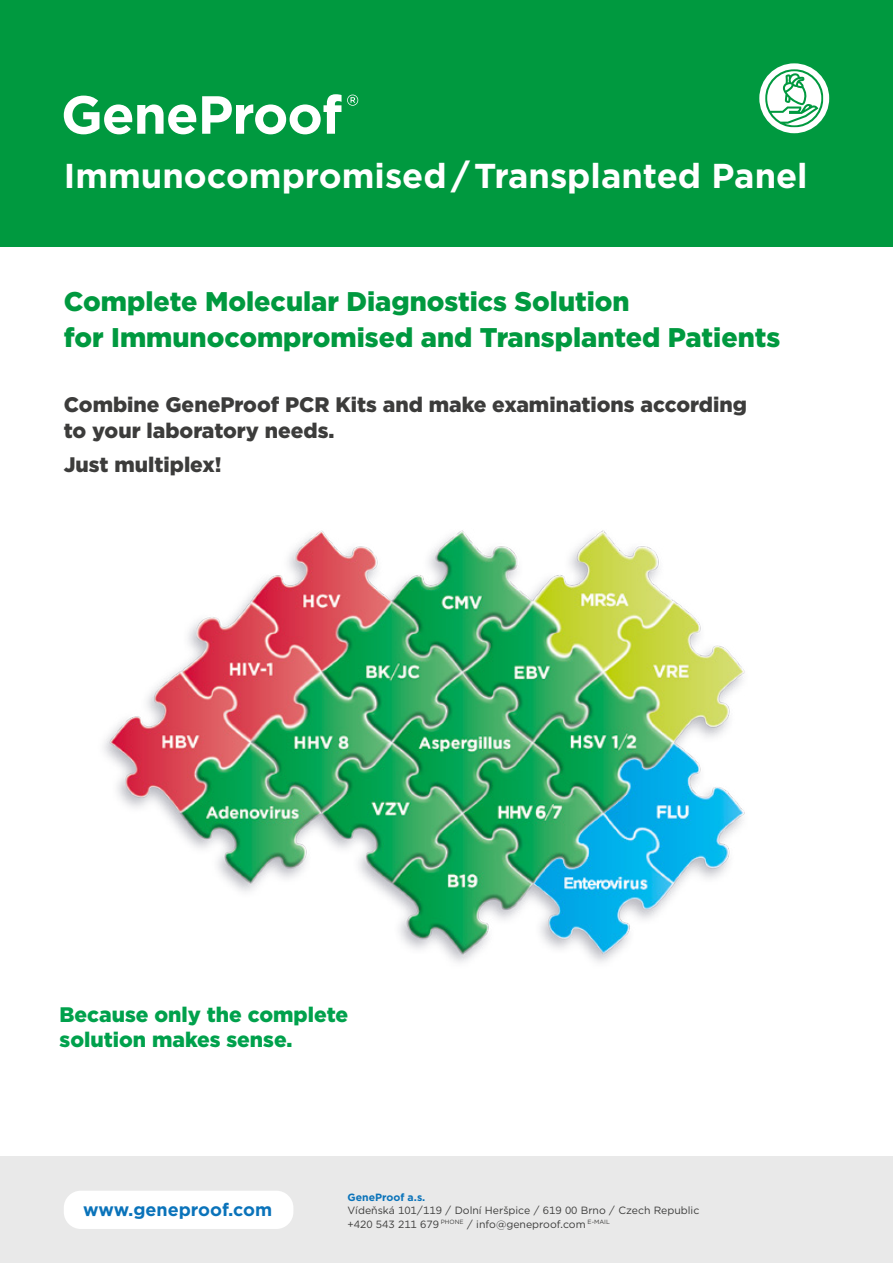
<style>
.page{position:relative;width:893px;height:1263px;background:#fff}
.page>*{position:absolute;margin:0;border:0;box-sizing:border-box;transform-origin:0 0}
.t1{font:700 34.5px "Gotham";color:#fff}
.t2{font:900 27px/36px "Gotham";color:#00993f}
.t3{font:900 21px/25.5px "Gotham";color:#3c3c3b}
.t4{font:900 21px/25.5px "Gotham";color:#00a14c}
.t5{font:700 18px "Gotham";color:#0a73ba}
.t6{font:10.5px/13.5px "Gotham";color:#3c3c3b}
.t7{font:700 10.5px "Gotham";color:#0a73ba}
</style>
<div class="page">
<div style="left:0;top:1157px;width:893px;height:106px;background:#e9e9e9"></div>
<div style="left:64px;top:1191px;width:229px;height:38px;background:#fff;border-radius:17px"></div>
<img style="left:104px;top:530px;width:641px;height:433px">
<div style="left:0;top:0;width:893px;height:247px;background:#00993f"></div>
<svg style="left:64px;top:96px;width:132px;height:38px"></svg>
<svg style="left:202px;top:94px;width:156px;height:40px"></svg>
<div style="left:759px;top:63px;width:70px;height:70px;background:#fff;border-radius:50%"></div>
<svg style="left:765px;top:69px;width:58px;height:58px"></svg>
<h1 class="t1" style="left:64px;top:153px;width:745px">Immunocompromised / Transplanted Panel</h1>
<h2 class="t2" style="left:64px;top:283px;width:718px">Complete Molecular Diagnostics Solution<br>for Immunocompromised and Transplanted Patients</h2>
<h3 class="t3" style="left:64px;top:392px;width:685px">Combine GeneProof PCR Kits and make examinations according to your laboratory needs.</h3>
<h3 class="t3" style="left:64px;top:451px;width:159px">Just multiplex!</h3>
<h3 class="t4" style="left:60px;top:1001px;width:290px">Because only the complete solution makes sense.</h3>
<h3 class="t5" style="left:83px;top:1197px;width:190px">www.geneproof.com</h3>
<p class="t7" style="left:348px;top:1190px;width:79px">GeneProof a.s.</p>
<p class="t6" style="left:348px;top:1203px;width:353px">Vídeňská 101/119 / Dolní Heršpice / 619 00 Brno / Czech Republic +420 543 211 679 <sup>PHONE</sup> / info@geneproof.com <sup>E-MAIL</sup></p>
</div>
